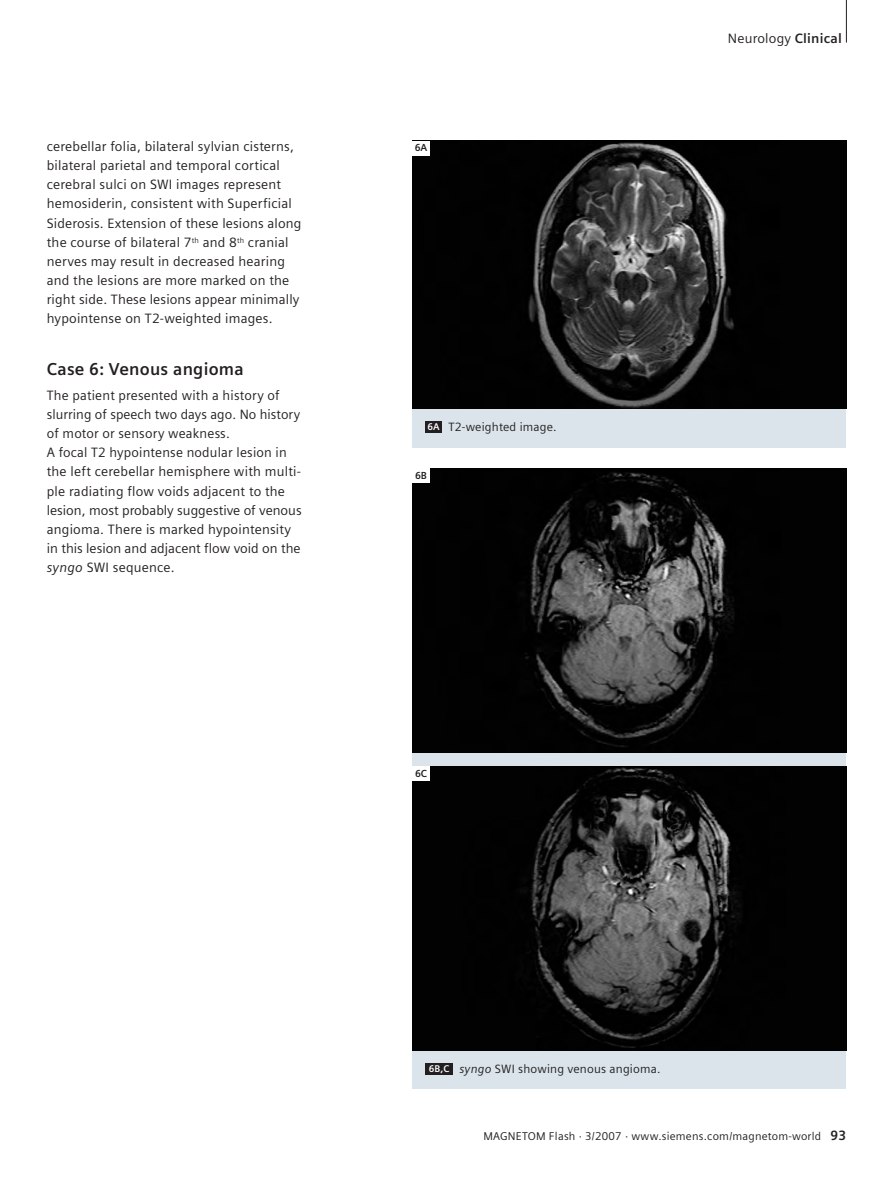
<style>
.page{position:relative;width:893px;height:1191px;background:#fff}
.page>*{position:absolute;margin:0;border:0;box-sizing:border-box;transform-origin:0 0}
.t1{font:700 17.25px "Siemens Sans";letter-spacing:.015em;color:#231f20}
.t2{font:13.5px/19.2px "Siemens Sans";letter-spacing:.015em;color:#231f20}
.t3{font:12px "Siemens Sans";letter-spacing:.015em;color:#231f20}
.t4{font:11.25px "Siemens Sans";letter-spacing:.02em;color:#231f20}
.t5{font:700 10.2px "Siemens Sans";color:#231f20}
.s1{font-style:italic}
.s2{font-weight:700;font-size:9.75px;color:#fff}
.s3{font-weight:700}
.s4{font-weight:700;font-size:13.5px}
</style>
<div class="page">
<div style="left:413px;top:668px;width:433px;height:421px;background:#dae4ea"></div>
<div style="left:413px;top:141px;width:433px;height:306px;background:#dae4ea"></div>
<img style="left:413px;top:141px;width:433px;height:268px">
<img style="left:413px;top:469px;width:433px;height:283px">
<img style="left:413px;top:766px;width:433px;height:284px">
<div style="left:413px;top:766px;width:17px;height:15px;background:#fff"></div>
<div style="left:425px;top:1063px;width:28px;height:11px;background:#231f20"></div>
<div style="left:425px;top:421px;width:17px;height:11px;background:#231f20"></div>
<div style="left:413px;top:141px;width:17px;height:14px;background:#fff"></div>
<div style="left:413px;top:469px;width:17px;height:14px;background:#fff"></div>
<hr style="left:846px;top:0;width:1px;height:43px;background:#231f20">
<p class="t2" style="left:47px;top:137px;width:256px">cerebellar folia, bilateral sylvian cisterns, bilateral parietal and temporal cortical cerebral sulci on SWI images represent hemosiderin, consistent with Superficial Siderosis. Extension of these lesions along the course of bilateral 7<sup>th</sup> and 8<sup>th</sup> cranial nerves may result in decreased hearing and the lesions are more marked on the right side. These lesions appear minimally hypointense on T2-weighted images.</p>
<p class="t1" style="left:47px;top:361px;width:199px">Case 6: Venous angioma</p>
<p class="t2" style="left:47px;top:386px;width:256px">The patient presented with a history of slurring of speech two days ago. No history of motor or sensory weakness.<br>A focal T2 hypointense nodular lesion in the left cerebellar hemisphere with multi&shy;ple radiating flow voids adjacent to the lesion, most probably suggestive of venous angioma. There is marked hypointensity in this lesion and adjacent flow void on the <span class="s1">syngo</span> SWI sequence.</p>
<p class="t5" style="left:415px;top:143px;width:14px">6A</p>
<p class="t3" style="left:427px;top:421px;width:131px"><span class="s2">6A</span> T2-weighted image.</p>
<p class="t5" style="left:415px;top:471px;width:13px">6B</p>
<p class="t5" style="left:415px;top:768px;width:13px">6C</p>
<p class="t2" style="left:728px;top:29px;width:116px">Neurology <span class="s3">Clinical</span></p>
<p class="t3" style="left:429px;top:1062px;width:233px"><span class="s2">6B,C</span> <span class="s1">syngo</span> SWI showing venous angioma.</p>
<p class="t4" style="left:483px;top:1130px;width:364px">MAGNETOM Flash · 3/2007 · www.siemens.com/magnetom-world <span class="s4">93</span></p>
</div>
